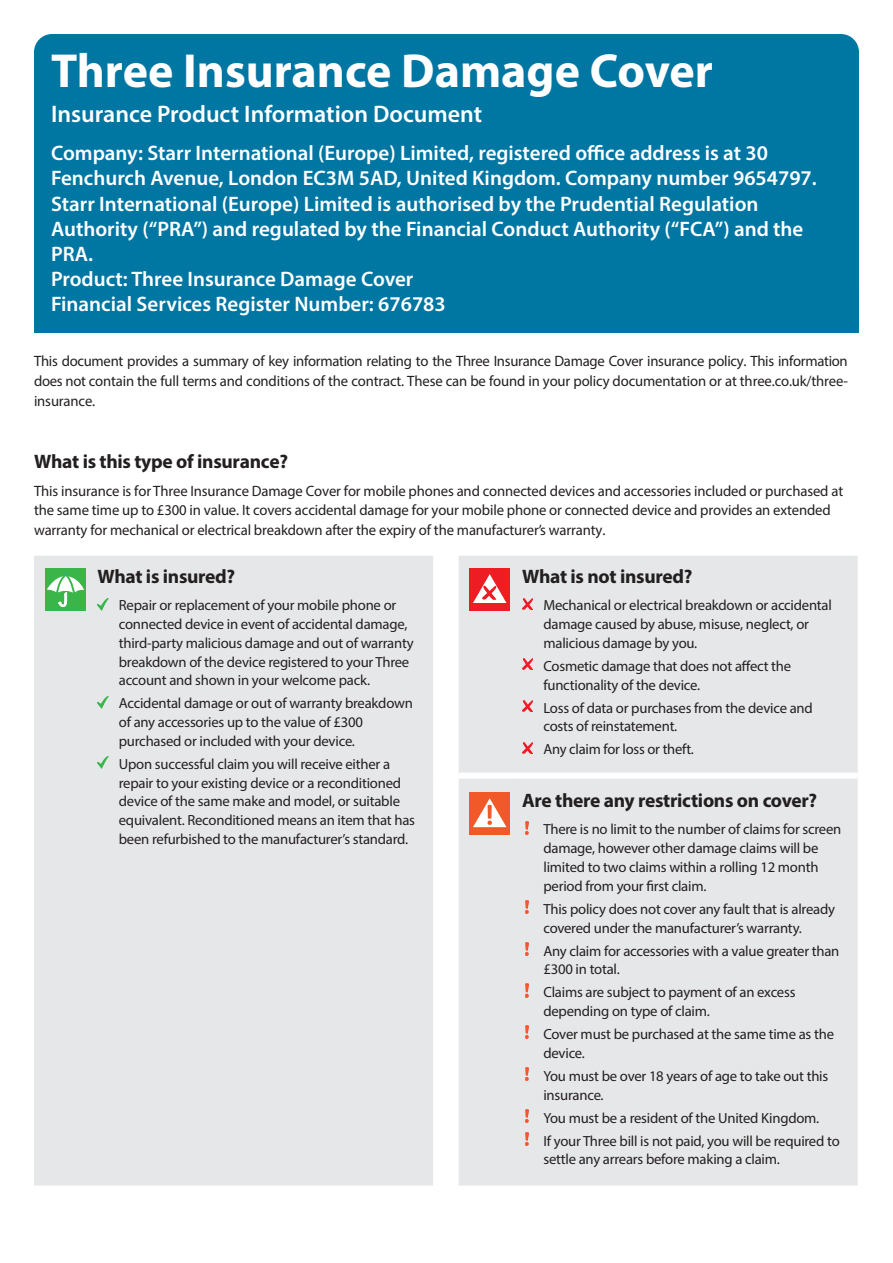
<style>
.page{position:relative;width:893px;height:1263px;background:#fff}
.page>*{position:absolute;margin:0;border:0;box-sizing:border-box;transform-origin:0 0}
.Form_title{font:700 48px "Myriad Pro";color:#fff}
.Form_sub_title{font:600 24px "Myriad Pro";color:#fff}
.Company_Product_head{font:600 21px/25.2px "Myriad Pro";color:#fff}
.Cover_subhead{font:700 19.5px "Myriad Pro";letter-spacing:-.015em;color:#231f20}
.Form_intro{font:700 19.5px "Myriad Pro";letter-spacing:-.015em;color:#231f20}
.Form_intro-2{font:15px/19.8px "Myriad Pro";letter-spacing:-.01em;color:#231f20;text-align:justify}
.Covered_bullets{font:14.7px/18.8px "Myriad Pro";letter-spacing:-.015em;color:#231f20}
</style>
<div class="page">
<div style="left:34px;top:290px;width:825px;height:43px;background:#0076a3"></div>
<div style="left:34px;top:34px;width:825px;height:298px;background:#0076a3;border-radius:18px"></div>
<div style="left:34px;top:556px;width:824px;height:629px;background:#e6e7e9"></div>
<div style="left:459px;top:772px;width:59px;height:6px;background:#fff"></div>
<div style="left:518px;top:772px;width:340px;height:6px;background:#fff"></div>
<div style="left:433px;top:777px;width:26px;height:6px;background:#fff"></div>
<div style="left:45px;top:568px;width:41px;height:43px;background:#3ab54a"></div>
<svg style="left:47px;top:572px;width:37px;height:35px"></svg>
<svg style="left:98px;top:598px;width:10px;height:12px"></svg>
<svg style="left:98px;top:696px;width:10px;height:12px"></svg>
<svg style="left:98px;top:757px;width:10px;height:12px"></svg>
<div style="left:469px;top:568px;width:41px;height:43px;background:#ee1d23"></div>
<svg style="left:473px;top:574px;width:33px;height:29px"></svg>
<svg style="left:522px;top:598px;width:11px;height:11px"></svg>
<svg style="left:522px;top:659px;width:11px;height:11px"></svg>
<svg style="left:522px;top:701px;width:11px;height:10px"></svg>
<svg style="left:522px;top:742px;width:11px;height:11px"></svg>
<div style="left:469px;top:792px;width:41px;height:43px;background:#f15929"></div>
<svg style="left:473px;top:798px;width:33px;height:29px"></svg>
<svg style="left:525px;top:821px;width:4px;height:13px"></svg>
<img style="left:525px;top:900px;width:4px;height:14px">
<svg style="left:525px;top:942px;width:4px;height:13px"></svg>
<svg style="left:525px;top:984px;width:4px;height:13px"></svg>
<svg style="left:525px;top:1026px;width:4px;height:13px"></svg>
<img style="left:525px;top:1067px;width:4px;height:14px">
<svg style="left:525px;top:1109px;width:4px;height:13px"></svg>
<svg style="left:525px;top:1132px;width:4px;height:13px"></svg>
<p class="Form_title" style="left:51px;top:40px;width:663px">Three Insurance Damage Cover</p>
<p class="Form_sub_title" style="left:51px;top:99px;width:433px">Insurance Product Information Document</p>
<p class="Company_Product_head" style="left:51px;top:140px;width:767px">Company: Starr International (Europe) Limited, registered office address is at 30<br>Fenchurch Avenue, London EC3M 5AD, United Kingdom. Company number 9654797.<br>Starr International (Europe) Limited is authorised by the Prudential Regulation Authority (“PRA”) and regulated by the Financial Conduct Authority (“FCA”) and the PRA.<br>Product: Three Insurance Damage Cover<br>Financial Services Register Number: 676783</p>
<p class="Form_intro-2" style="left:34px;top:351px;width:815px">This document provides a summary of key information relating to the Three Insurance Damage Cover insurance policy. This information does not contain the full terms and conditions of the contract. These can be found in your policy documentation or at three.co.uk/three&shy;insurance.</p>
<p class="Form_intro" style="left:34px;top:448px;width:256px">What is this type of insurance?</p>
<p class="Form_intro-2" style="left:34px;top:481px;width:811px;text-align:left">This insurance is for Three Insurance Damage Cover for mobile phones and connected devices and accessories included or purchased at the same time up to £300 in value. It covers accidental damage for your mobile phone or connected device and provides an extended warranty for mechanical or electrical breakdown after the expiry of the manufacturer’s warranty.</p>
<p class="Cover_subhead" style="left:98px;top:564px;width:139px">What is insured?</p>
<p class="Covered_bullets" style="left:119px;top:596px;width:296px">Repair or replacement of your mobile phone or connected device in event of accidental damage, third-party malicious damage and out of warranty breakdown of the device registered to your Three account and shown in your welcome pack.</p>
<p class="Covered_bullets" style="left:119px;top:694px;width:296px">Accidental damage or out of warranty breakdown of any accessories up to the value of £300 purchased or included with your device.</p>
<p class="Covered_bullets" style="left:119px;top:754px;width:298px">Upon successful claim you will receive either a repair to your existing device or a reconditioned device of the same make and model, or suitable equivalent. Reconditioned means an item that has been refurbished to the manufacturer’s standard.</p>
<p class="Cover_subhead" style="left:522px;top:564px;width:172px">What is not insured?</p>
<p class="Covered_bullets" style="left:543px;top:596px;width:290px">Mechanical or electrical breakdown or accidental damage caused by abuse, misuse, neglect, or malicious damage by you.</p>
<p class="Covered_bullets" style="left:543px;top:656px;width:249px">Cosmetic damage that does not affect the functionality of the device.</p>
<p class="Covered_bullets" style="left:543px;top:698px;width:271px">Loss of data or purchases from the device and costs of reinstatement.</p>
<p class="Covered_bullets" style="left:543px;top:740px;width:152px">Any claim for loss or theft.</p>
<p class="Cover_subhead" style="left:522px;top:788px;width:297px">Are there any restrictions on cover?</p>
<p class="Covered_bullets" style="left:543px;top:820px;width:299px">There is no limit to the number of claims for screen damage, however other damage claims will be limited to two claims within a rolling 12 month period from your first claim.</p>
<p class="Covered_bullets" style="left:543px;top:899px;width:293px">This policy does not cover any fault that is already covered under the manufacturer’s warranty.</p>
<p class="Covered_bullets" style="left:543px;top:941px;width:298px">Any claim for accessories with a value greater than £300 in total.</p>
<p class="Covered_bullets" style="left:543px;top:983px;width:254px">Claims are subject to payment of an excess depending on type of claim.</p>
<p class="Covered_bullets" style="left:543px;top:1024px;width:292px">Cover must be purchased at the same time as the device.</p>
<p class="Covered_bullets" style="left:543px;top:1066px;width:286px">You must be over 18 years of age to take out this insurance.</p>
<p class="Covered_bullets" style="left:543px;top:1108px;width:277px">You must be a resident of the United Kingdom.</p>
<p class="Covered_bullets" style="left:543px;top:1131px;width:298px">If your Three bill is not paid, you will be required to settle any arrears before making a claim.</p>
</div>
